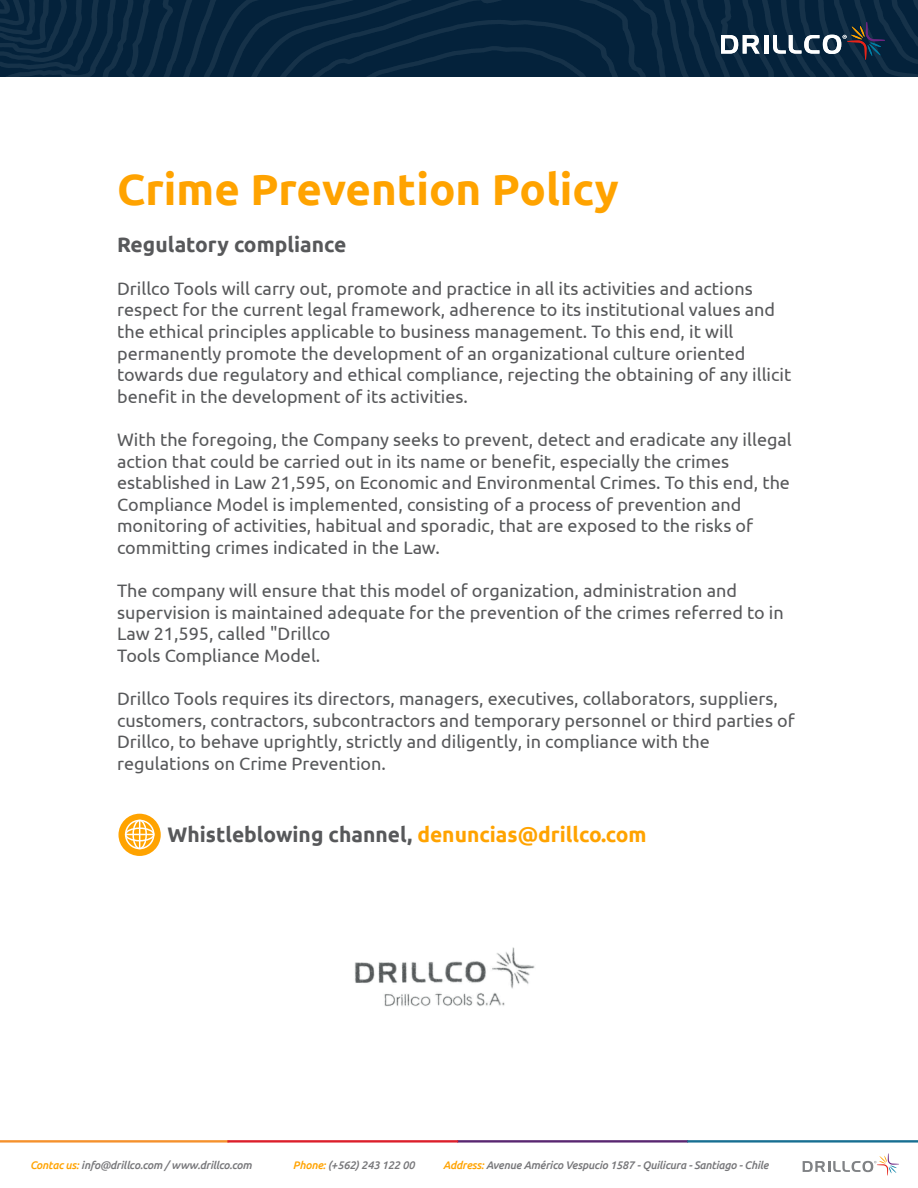
<style>
.page{position:relative;width:918px;height:1188px;background:#fff}
.page>*{position:absolute;margin:0;border:0;box-sizing:border-box;transform-origin:0 0}
.t1{font:700 43.8px "Ubuntu";color:#ffa300}
.t2{font:700 21px "Ubuntu";color:#57585a}
.t3{font:18px/21.6px "Ubuntu";color:#57585a}
.t4{font:italic 500 11.1px "Ubuntu";letter-spacing:-.02em;color:#77777a}
.s1{color:#ffa300}
</style>
<div class="page">
<svg style="left:0;top:0;width:918px;height:77px;background:#08263e"></svg>
<svg style="left:721px;top:35px;width:39px;height:19px"></svg>
<hr style="left:764px;top:35px;width:4px;height:19px;background:#fff">
<svg style="left:773px;top:22px;width:112px;height:38px;background:#314559"></svg>
<hr style="left:457px;top:1140px;width:231px;height:2px;background:#592771">
<hr style="left:0;top:1140px;width:229px;height:2px;background:#f5912c">
<hr style="left:227px;top:1140px;width:231px;height:2px;background:#dc1f2b">
<hr style="left:687px;top:1140px;width:231px;height:2px;background:#176f92">
<svg style="left:803px;top:1153px;width:96px;height:23px"></svg>
<div style="left:118px;top:814px;width:43px;height:42px;background:#ffa300;border-radius:50%"></div>
<div style="left:125px;top:820px;width:29px;height:29px;border:2px solid #fff;border-radius:50%"></div>
<div style="left:125px;top:827px;width:29px;height:14px;border:2px solid #fff;border-radius:50%"></div>
<svg style="left:126px;top:820px;width:28px;height:29px"></svg>
<img style="left:355px;top:947px;width:180px;height:59px">
<h1 class="t1" style="left:117px;top:163px;width:503px">Crime Prevention Policy</h1>
<p class="t2" style="left:117px;top:231px;width:231px">Regulatory compliance</p>
<p class="t3" style="left:117px;top:277px;width:676px">Drillco Tools will carry out, promote and practice in all its activities and actions respect for the current legal framework, adherence to its institutional values and the ethical principles applicable to business management. To this end, it will permanently promote the development of an organizational culture oriented towards due regulatory and ethical compliance, rejecting the obtaining of any illicit benefit in the development of its activities.</p>
<p class="t3" style="left:117px;top:428px;width:676px">With the foregoing, the Company seeks to prevent, detect and eradicate any illegal action that could be carried out in its name or benefit, especially the crimes established in Law 21,595, on Economic and Environmental Crimes. To this end, the Compliance Model is implemented, consisting of a process of prevention and monitoring of activities, habitual and sporadic, that are exposed to the risks of committing crimes indicated in the Law.</p>
<p class="t3" style="left:117px;top:579px;width:668px">The company will ensure that this model of organization, administration and supervision is maintained adequate for the prevention of the crimes referred to in Law 21,595, called "Drillco<br>Tools Compliance Model.</p>
<p class="t3" style="left:117px;top:687px;width:679px">Drillco Tools requires its directors, managers, executives, collaborators, suppliers, customers, contractors, subcontractors and temporary personnel or third parties of Drillco, to behave uprightly, strictly and diligently, in compliance with the regulations on Crime Prevention.</p>
<p class="t2" style="left:168px;top:822px;width:481px">Whistleblowing channel, <span class="s1">denuncias@drillco.com</span></p>
<p class="t4" style="left:30px;top:1159px;width:223px"><span class="s1">Contac us:</span> info@drillco.com / www.drillco.com</p>
<p class="t4" style="left:293px;top:1159px;width:123px"><span class="s1">Phone:</span> (+562) 243 122 00</p>
<p class="t4" style="left:443px;top:1159px;width:327px"><span class="s1">Address:</span> Avenue Américo Vespucio 1587 - Quilicura - Santiago - Chile</p>
</div>
